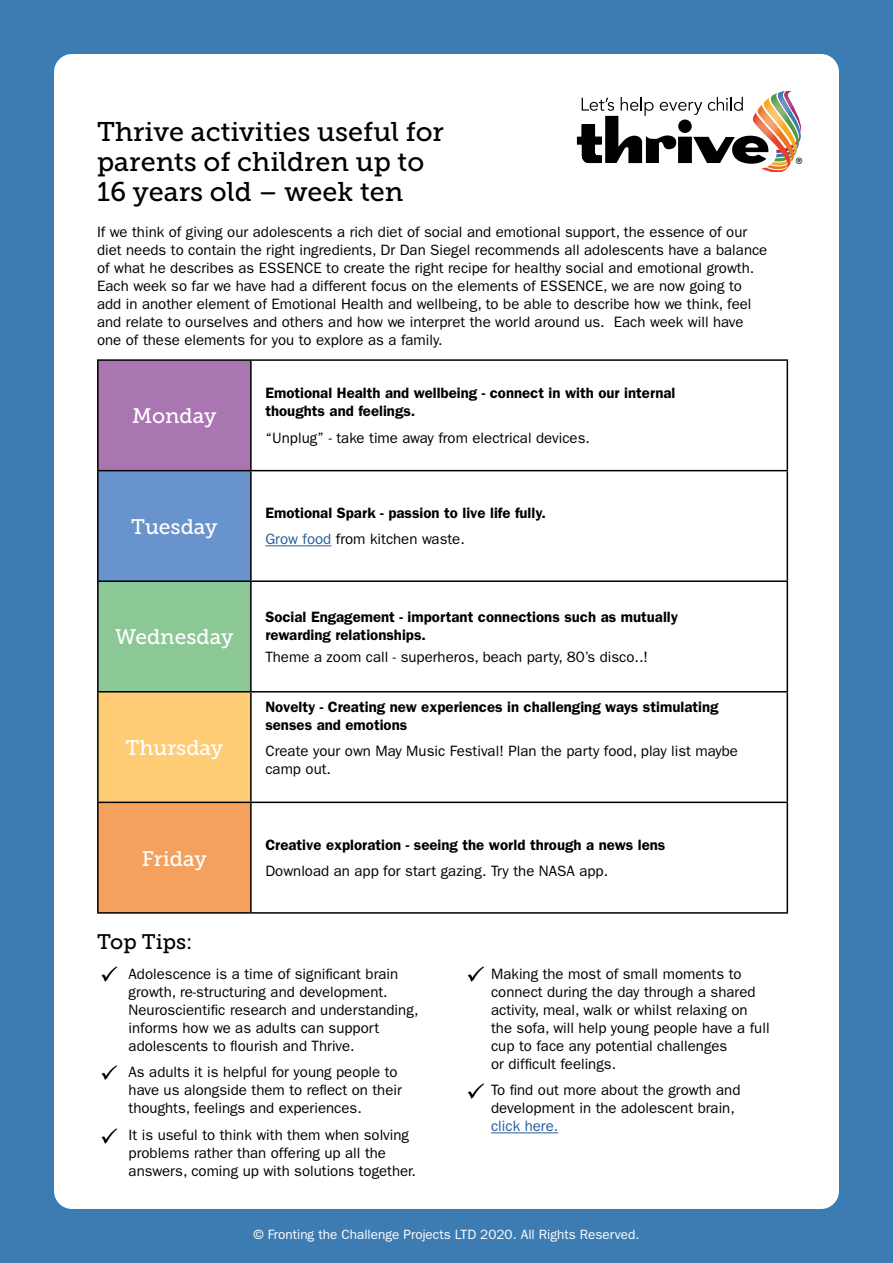
<style>
.page{position:relative;width:893px;height:1263px;background:#3d7cb3}
.page>*{position:absolute;margin:0;border:0;box-sizing:border-box;transform-origin:0 0}
.t1{font:27px/30px "Museo Slab 500";color:#000}
.t2{font:21px "Museo Slab 500";color:#fff}
.t3{font:21px "Museo Slab 500";letter-spacing:-.005em;color:#000}
.t4{font:15px/18px "Franklin Gothic LT Pro";color:#000}
.t5{font:15px/18px "Franklin Gothic LT Pro Dm";color:#000}
.t6{font:13.5px "Franklin Gothic LT Pro";color:#fff}
.s1{color:#275b9b}
</style>
<div class="page">
<div style="left:54px;top:54px;width:785px;height:1155px;background:#fff;border-radius:18px"></div>
<div style="left:98px;top:360px;width:153px;height:111px;background:#aa76b1"></div>
<div style="left:98px;top:471px;width:153px;height:110px;background:#6993cd"></div>
<div style="left:98px;top:581px;width:153px;height:111px;background:#8cc796"></div>
<div style="left:98px;top:692px;width:153px;height:110px;background:#fdcc74"></div>
<div style="left:98px;top:802px;width:153px;height:111px;background:#f5a15d"></div>
<hr style="left:97px;top:359px;width:154px;height:2px;background:#000">
<hr style="left:97px;top:361px;width:2px;height:109px;background:#000">
<hr style="left:251px;top:359px;width:537px;height:2px;background:#000">
<hr style="left:250px;top:361px;width:2px;height:109px;background:#000">
<hr style="left:787px;top:361px;width:1px;height:109px;background:#000">
<hr style="left:97px;top:470px;width:154px;height:1px;background:#000">
<hr style="left:97px;top:471px;width:2px;height:109px;background:#000">
<hr style="left:251px;top:470px;width:537px;height:1px;background:#000">
<hr style="left:250px;top:471px;width:2px;height:109px;background:#000">
<hr style="left:787px;top:471px;width:1px;height:109px;background:#000">
<hr style="left:97px;top:580px;width:154px;height:2px;background:#000">
<hr style="left:97px;top:582px;width:2px;height:109px;background:#000">
<hr style="left:251px;top:580px;width:537px;height:2px;background:#000">
<hr style="left:250px;top:582px;width:2px;height:109px;background:#000">
<hr style="left:787px;top:582px;width:1px;height:109px;background:#000">
<hr style="left:97px;top:691px;width:154px;height:1px;background:#000">
<hr style="left:97px;top:692px;width:2px;height:109px;background:#000">
<hr style="left:251px;top:691px;width:537px;height:1px;background:#000">
<hr style="left:250px;top:692px;width:2px;height:109px;background:#000">
<hr style="left:787px;top:692px;width:1px;height:109px;background:#000">
<hr style="left:97px;top:801px;width:154px;height:2px;background:#000">
<hr style="left:97px;top:803px;width:2px;height:109px;background:#000">
<hr style="left:251px;top:801px;width:537px;height:2px;background:#000">
<hr style="left:250px;top:803px;width:2px;height:109px;background:#000">
<hr style="left:787px;top:803px;width:1px;height:109px;background:#000">
<hr style="left:97px;top:912px;width:154px;height:2px;background:#000">
<hr style="left:251px;top:912px;width:537px;height:2px;background:#000">
<hr style="left:265px;top:545px;width:66px;height:1px;background:#275b9b">
<svg style="left:577px;top:91px;width:225px;height:80px"></svg>
<hr style="left:491px;top:1132px;width:67px;height:1px;background:#275b9b">
<img style="left:101px;top:966px;width:17px;height:16px">
<img style="left:467px;top:966px;width:17px;height:16px">
<img style="left:467px;top:1083px;width:17px;height:16px">
<img style="left:101px;top:1065px;width:16px;height:15px">
<img style="left:101px;top:1128px;width:17px;height:16px">
<p class="t1" style="left:97px;top:117px;width:348px">Thrive activities useful for parents of children up to<br>16 years old – week ten</p>
<p class="t4" style="left:97px;top:223px;width:672px">If we think of giving our adolescents a rich diet of social and emotional support, the essence of our diet needs to contain the right ingredients, Dr Dan Siegel recommends all adolescents have a balance of what he describes as ESSENCE to create the right recipe for healthy social and emotional growth.<br>Each week so far we have had a different focus on the elements of ESSENCE, we are now going to add in another element of Emotional Health and wellbeing, to be able to describe how we think, feel and relate to ourselves and others and how we interpret the world around us. Each week will have one of these elements for you to explore as a family.</p>
<p class="t2" style="left:132px;top:404px;width:86px">Monday</p>
<p class="t2" style="left:131px;top:515px;width:88px">Tuesday</p>
<p class="t2" style="left:115px;top:625px;width:120px">Wednesday</p>
<p class="t2" style="left:125px;top:736px;width:99px">Thursday</p>
<p class="t2" style="left:142px;top:846px;width:66px">Friday</p>
<p class="t3" style="left:97px;top:929px;width:97px">Top Tips:</p>
<p class="t5" style="left:265px;top:384px;width:412px">Emotional Health and wellbeing - connect in with our internal thoughts and feelings.</p>
<p class="t4" style="left:265px;top:429px;width:326px">“Unplug” - take time away from electrical devices.</p>
<p class="t5" style="left:265px;top:504px;width:282px">Emotional Spark - passion to live life fully.</p>
<p class="t4" style="left:265px;top:530px;width:201px"><span class="s1">Grow food</span> from kitchen waste.</p>
<p class="t5" style="left:265px;top:607px;width:414px">Social Engagement - important connections such as mutually rewarding relationships.</p>
<p class="t4" style="left:265px;top:648px;width:384px">Theme a zoom call - superheros, beach party, 80’s disco..!</p>
<p class="t5" style="left:265px;top:698px;width:455px">Novelty - Creating new experiences in challenging ways stimulating senses and emotions</p>
<p class="t4" style="left:265px;top:742px;width:474px">Create your own May Music Festival! Plan the party food, play list maybe camp out.</p>
<p class="t5" style="left:265px;top:835px;width:402px">Creative exploration - seeing the world through a news lens</p>
<p class="t4" style="left:265px;top:862px;width:344px">Download an app for start gazing. Try the NASA app.</p>
<p class="t4" style="left:129px;top:965px;width:292px">Adolescence is a time of significant brain growth, re-structuring and development.<br>Neuroscientific research and understanding, informs how we as adults can support adolescents to flourish and Thrive.</p>
<p class="t4" style="left:129px;top:1063px;width:275px">As adults it is helpful for young people to have us alongside them to reflect on their thoughts, feelings and experiences.</p>
<p class="t4" style="left:129px;top:1126px;width:289px">It is useful to think with them when solving problems rather than offering up all the answers, coming up with solutions together.</p>
<p class="t4" style="left:491px;top:965px;width:280px">Making the most of small moments to connect during the day through a shared activity, meal, walk or whilst relaxing on the sofa, will help young people have a full cup to face any potential challenges<br>or difficult feelings.</p>
<p class="t4" style="left:491px;top:1081px;width:251px">To find out more about the growth and development in the adolescent brain, <span class="s1">click here.</span></p>
<p class="t6" style="left:253px;top:1226px;width:387px">© Fronting the Challenge Projects LTD 2020. All Rights Reserved.</p>
</div>
